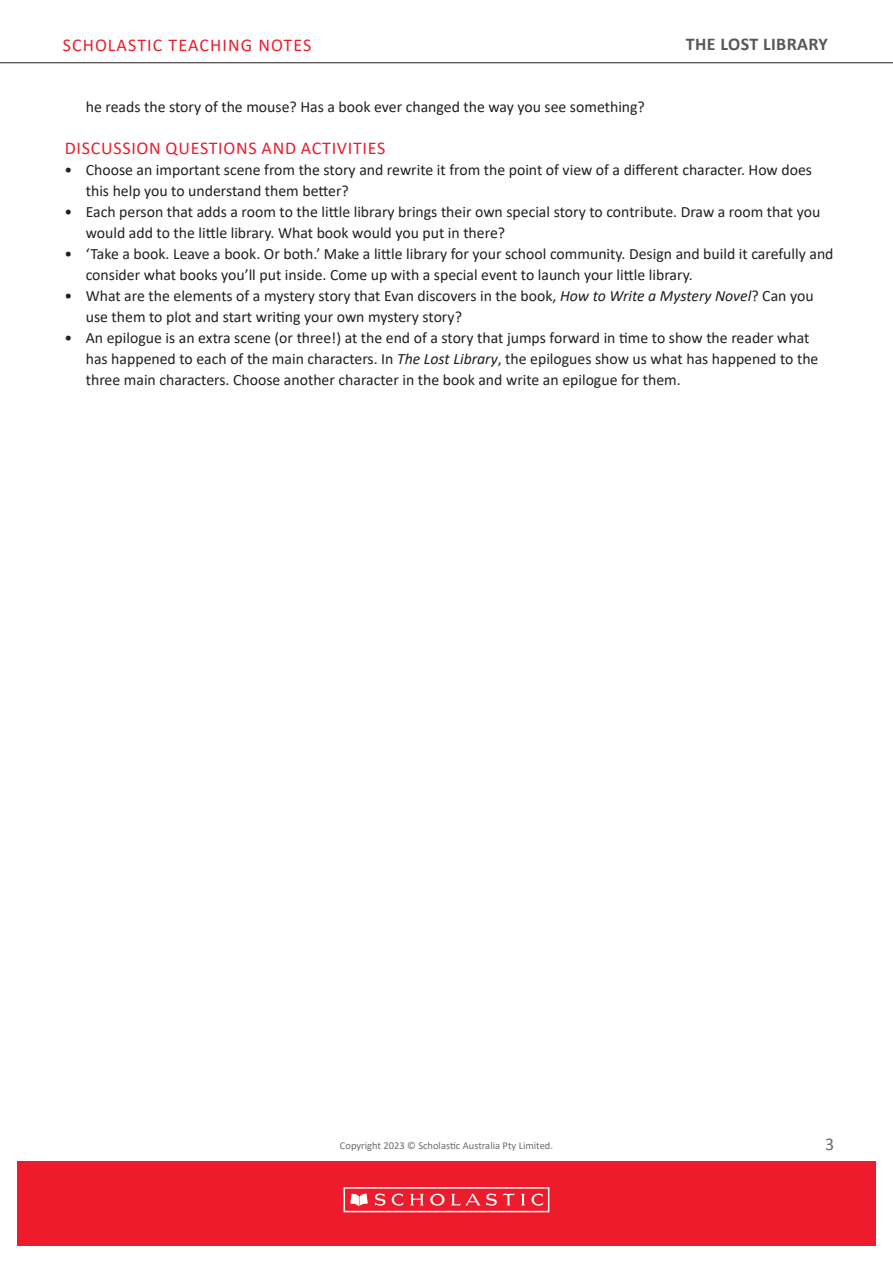
<style>
.page{position:relative;width:893px;height:1263px;background:#fff}
.page>*{position:absolute;margin:0;border:0;box-sizing:border-box;transform-origin:0 0}
.SUB_HEAD_2{font:18px "Calibri";letter-spacing:.04em;color:#ee1b2d}
.SUB_HEAD_2-2{font:18px "Calibri";letter-spacing:.06em;color:#ee1b2d}
.t1{font:700 18px "Calibri";letter-spacing:.02em;color:#57585a}
.t2{font:18px "Calibri";color:#6c6d70}
.t3{font:15.75px/21px "Calibri";color:#231f20}
.t4{font:10.5px "Calibri";color:#6c6d70}
.s1{font-style:italic}
</style>
<div class="page">
<div style="left:17px;top:1161px;width:859px;height:85px;background:#ee1b2d"></div>
<div style="left:344px;top:1187px;width:205px;height:25px;border:2px solid #fff"></div>
<svg style="left:350px;top:1193px;width:18px;height:13px"></svg>
<svg style="left:375px;top:1193px;width:28px;height:13px"></svg>
<svg style="left:410px;top:1194px;width:14px;height:11px"></svg>
<svg style="left:521px;top:1194px;width:4px;height:11px"></svg>
<svg style="left:531px;top:1193px;width:12px;height:13px"></svg>
<svg style="left:430px;top:1194px;width:15px;height:11px"></svg>
<svg style="left:451px;top:1193px;width:64px;height:13px"></svg>
<hr style="left:0;top:62px;width:893px;height:1px;background:#231f20">
<p class="SUB_HEAD_2-2" style="left:63px;top:32px;width:250px">SCHOLASTIC TEACHING NOTES</p>
<p class="t1" style="left:686px;top:31px;width:144px">THE LOST LIBRARY</p>
<p class="t3" style="left:86px;top:96px;width:561px">he reads the story of the mouse? Has a book ever changed the way you see something?</p>
<p class="SUB_HEAD_2" style="left:65px;top:135px;width:322px">DISCUSSION QUESTIONS AND ACTIVITIES</p>
<p class="t3" style="left:86px;top:159px;width:728px;text-indent:-21px">• Choose an important scene from the story and rewrite it from the point of view of a different character. How does this help you to understand them better?</p>
<p class="t3" style="left:86px;top:201px;width:736px;text-indent:-21px">• Each person that adds a room to the little library brings their own special story to contribute. Draw a room that you would add to the little library. What book would you put in there?</p>
<p class="t3" style="left:86px;top:243px;width:749px;text-indent:-21px">• ‘Take a book. Leave a book. Or both.’ Make a little library for your school community. Design and build it carefully and consider what books you’ll put inside. Come up with a special event to launch your little library.</p>
<p class="t3" style="left:86px;top:285px;width:729px;text-indent:-21px">• What are the elements of a mystery story that Evan discovers in the book, <span class="s1">How to Write a Mystery Novel</span>? Can you use them to plot and start writing your own mystery story?</p>
<p class="t3" style="left:86px;top:327px;width:734px;text-indent:-21px">• An epilogue is an extra scene (or three!) at the end of a story that jumps forward in time to show the reader what has happened to each of the main characters. In <span class="s1">The Lost Library</span>, the epilogues show us what has happened to the three main characters. Choose another character in the book and write an epilogue for them.</p>
<p class="t4" style="left:340px;top:1138px;width:215px">Copyright 2023 © Scholastic Australia Pty Limited.</p>
<p class="t2" style="left:825px;top:1131px;width:11px">3</p>
</div>
